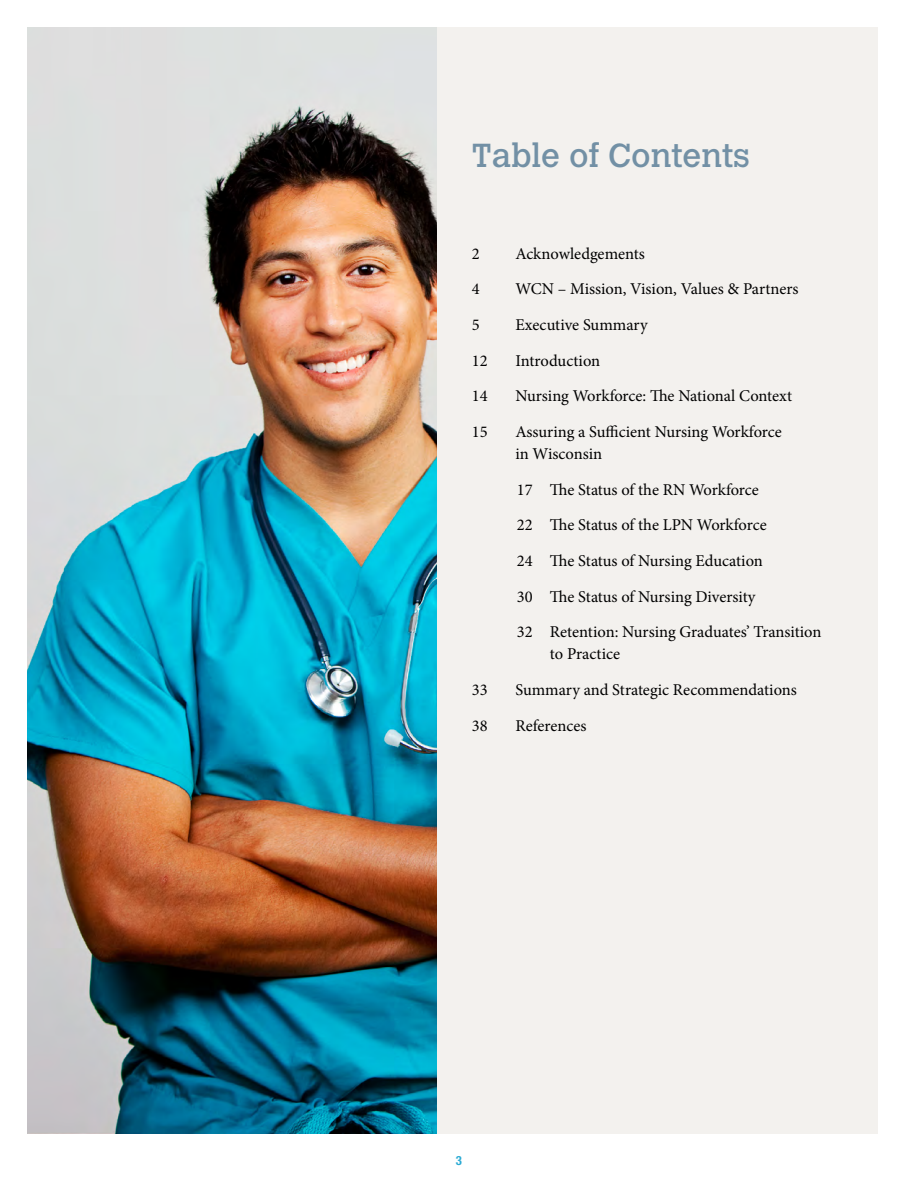
<style>
.page{position:relative;width:918px;height:1188px;background:#fff}
.page>*{position:absolute;margin:0;border:0;box-sizing:border-box;transform-origin:0 0}
.t1{font:33px "Calvert";color:#7290a5}
.t2{font:16.5px/35.5px "Minion Pro";letter-spacing:-.005em;color:#000}
.t3{font:700 condensed 12.75px "Helvetica Neue";color:#2cabd4}
</style>
<div class="page">
<img style="left:27px;top:27px;width:410px;height:1107px">
<div style="left:437px;top:27px;width:441px;height:1107px;background:#f3f1ee"></div>
<h1 class="t1" style="left:472px;top:137px;width:279px">Table of Contents</h1>
<p class="t2" style="left:472px;top:236px;width:9px">2</p>
<p class="t2" style="left:515px;top:236px;width:131px">Acknowledgements</p>
<p class="t2" style="left:472px;top:271px;width:9px">4</p>
<p class="t2" style="left:515px;top:271px;width:285px">WCN – Mission, Vision, Values &amp; Partners</p>
<p class="t2" style="left:472px;top:307px;width:9px">5</p>
<p class="t2" style="left:515px;top:307px;width:134px">Executive Summary</p>
<p class="t2" style="left:472px;top:343px;width:17px">12</p>
<p class="t2" style="left:515px;top:343px;width:86px">Introduction</p>
<p class="t2" style="left:472px;top:378px;width:17px">14</p>
<p class="t2" style="left:515px;top:378px;width:278px">Nursing Workforce: The National Context</p>
<p class="t2" style="left:472px;top:414px;width:17px">15</p>
<p class="t2" style="left:515px;top:421px;width:268px;line-height:22.2px">Assuring a Sufficient Nursing Workforce in Wisconsin</p>
<p class="t2" style="left:517px;top:472px;width:306px">17 The Status of the RN Workforce<br>22 The Status of the LPN Workforce<br>24 The Status of Nursing Education<br>30 The Status of Nursing Diversity<br>32 Retention: Nursing Graduates’ Transition</p>
<p class="t2" style="left:550px;top:636px;width:72px">to Practice</p>
<p class="t2" style="left:472px;top:672px;width:17px">33</p>
<p class="t2" style="left:515px;top:672px;width:283px">Summary and Strategic Recommendations</p>
<p class="t2" style="left:472px;top:708px;width:17px">38</p>
<p class="t2" style="left:515px;top:708px;width:72px">References</p>
<p class="t3" style="left:456px;top:1153px;width:8px">3</p>
</div>
